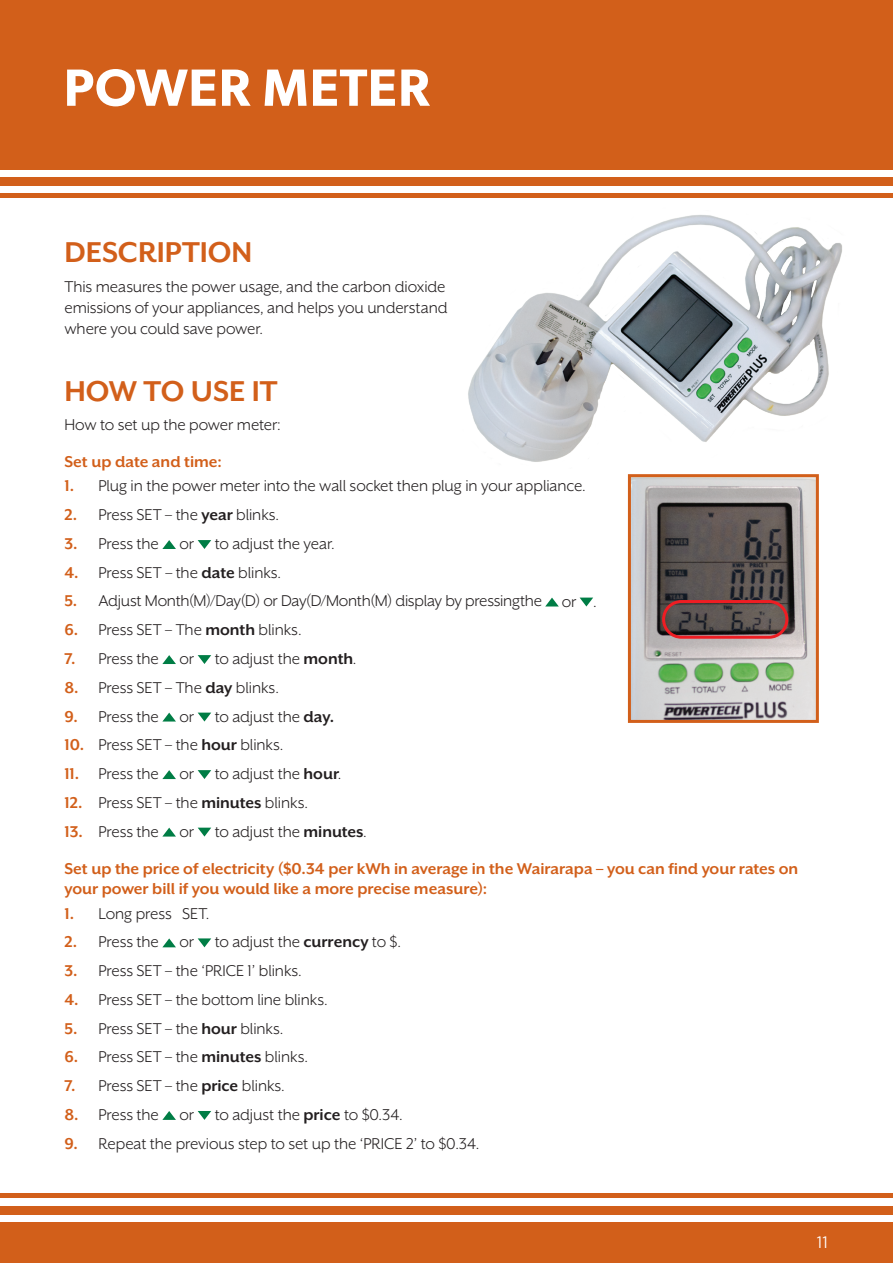
<style>
.page{position:relative;width:893px;height:1263px;background:#fff}
.page>*{position:absolute;margin:0;border:0;box-sizing:border-box;transform-origin:0 0}
.t1{font:600 52.5px "Gibson";letter-spacing:.015em;color:#fff}
.t2{font:700 33px "Mr Eaves XL San OT";color:#d25f1a}
.t3{font:18px/21px "Mr Eaves XL San OT";letter-spacing:-.005em;color:#231f20}
.t4{font:700 18px/37.2px "Mr Eaves XL San OT";letter-spacing:-.005em;color:#d25f1a}
.t5{font:16.5px "Barlow";color:#fff}
.s1{font-weight:700;color:#d25f1a}
.s2{font-weight:700}
.s3{font-weight:400;color:#231f20}
.s4{color:#231f20}
</style>
<div class="page">
<div style="left:0;top:1222px;width:893px;height:41px;background:#d25f1a"></div>
<div style="left:0;top:1206px;width:893px;height:8px;background:#d25f1a"></div>
<div style="left:0;top:1193px;width:893px;height:5px;background:#d25f1a"></div>
<svg style="left:162px;top:540px;width:14px;height:9px"></svg>
<svg style="left:198px;top:540px;width:13px;height:9px"></svg>
<svg style="left:545px;top:598px;width:14px;height:8px"></svg>
<svg style="left:580px;top:598px;width:13px;height:8px"></svg>
<svg style="left:162px;top:655px;width:14px;height:9px"></svg>
<svg style="left:198px;top:655px;width:13px;height:9px"></svg>
<svg style="left:163px;top:713px;width:13px;height:8px"></svg>
<svg style="left:198px;top:713px;width:13px;height:8px"></svg>
<svg style="left:162px;top:770px;width:14px;height:9px"></svg>
<svg style="left:198px;top:770px;width:13px;height:9px"></svg>
<svg style="left:163px;top:828px;width:13px;height:8px"></svg>
<svg style="left:198px;top:828px;width:13px;height:8px"></svg>
<svg style="left:162px;top:938px;width:14px;height:9px"></svg>
<svg style="left:198px;top:938px;width:13px;height:9px"></svg>
<svg style="left:162px;top:1111px;width:14px;height:9px"></svg>
<svg style="left:198px;top:1111px;width:13px;height:9px"></svg>
<div style="left:0;top:0;width:893px;height:169px;background:#d25f1a"></div>
<div style="left:0;top:177px;width:893px;height:9px;background:#d25f1a"></div>
<hr style="left:0;top:194px;width:893px;height:4px;background:#d25f1a">
<img style="left:468px;top:215px;width:374px;height:247px">
<img style="left:632px;top:478px;width:183px;height:241px">
<div style="left:628px;top:474px;width:191px;height:249px;border:3px solid #d25f1a"></div>
<div style="left:662px;top:600px;width:126px;height:39px;border:3px solid #ee1d23;border-radius:18px"></div>
<h1 class="t1" style="left:64px;top:56px;width:367px">POWER METER</h1>
<h2 class="t2" style="left:64px;top:236px;width:189px">DESCRIPTION</h2>
<p class="t3" style="left:64px;top:276px;width:385px">This measures the power usage, and the carbon dioxide emissions of your appliances, and helps you understand where you could save power.</p>
<h2 class="t2" style="left:64px;top:375px;width:215px">HOW TO USE IT</h2>
<p class="t3" style="left:64px;top:414px;width:218px">How to set up the power meter:</p>
<p class="t4" style="left:64px;top:443px;width:159px">Set up date and time:</p>
<p class="t3" style="left:64px;top:476px;width:523px"><span class="s1">1.</span> Plug in the power meter into the wall socket then plug in your appliance.</p>
<p class="t3" style="left:64px;top:504px;width:216px"><span class="s1">2.</span> Press SET – the <span class="s2">year</span> blinks.</p>
<p class="t3" style="left:64px;top:533px;width:272px"><span class="s1">3.</span> Press the or to adjust the year.</p>
<p class="t3" style="left:65px;top:562px;width:218px"><span class="s1">4.</span> Press SET – the <span class="s2">date</span> blinks.</p>
<p class="t3" style="left:65px;top:591px;width:534px"><span class="s1">5.</span> Adjust Month(M)/Day(D) or Day(D/Month(M) display by pressingthe or .</p>
<p class="t3" style="left:64px;top:619px;width:239px"><span class="s1">6.</span> Press SET – The <span class="s2">month</span> blinks.</p>
<p class="t3" style="left:64px;top:648px;width:293px"><span class="s1">7.</span> Press the or to adjust the <span class="s2">month</span>.</p>
<p class="t3" style="left:64px;top:677px;width:216px"><span class="s1">8.</span> Press SET – The <span class="s2">day</span> blinks.</p>
<p class="t3" style="left:64px;top:706px;width:271px"><span class="s1">9.</span> Press the or to adjust the <span class="s2">day.</span></p>
<p class="t3" style="left:65px;top:734px;width:220px"><span class="s1">10.</span> Press SET – the <span class="s2">hour</span> blinks.</p>
<p class="t3" style="left:64px;top:763px;width:278px"><span class="s1">11.</span> Press the or to adjust the <span class="s2">hour</span>.</p>
<p class="t3" style="left:65px;top:792px;width:245px"><span class="s1">12.</span> Press SET – the <span class="s2">minutes</span> blinks.</p>
<p class="t4" style="left:65px;top:812px;width:735px">13. <span class="s3">Press the or to adjust the</span> <span class="s4">minutes</span><span class="s3">.<br></span>Set up the price of electricity ($0.34 per kWh in average in the Wairarapa – you can find your rates on</p>
<p class="t4" style="left:65px;top:870px;width:424px">your power bill if you would like a more precise measure):</p>
<p class="t3" style="left:65px;top:903px;width:146px"><span class="s1">1.</span> Long press SET.</p>
<p class="t3" style="left:65px;top:931px;width:338px"><span class="s1">2.</span> Press the or to adjust the <span class="s2">currency</span> to $.</p>
<p class="t3" style="left:65px;top:960px;width:239px"><span class="s1">3.</span> Press SET – the ‘PRICE 1’ blinks.</p>
<p class="t3" style="left:64px;top:989px;width:265px"><span class="s1">4.</span> Press SET – the bottom line blinks.</p>
<p class="t3" style="left:64px;top:1018px;width:220px"><span class="s1">5.</span> Press SET – the <span class="s2">hour</span> blinks.</p>
<p class="t3" style="left:64px;top:1046px;width:245px"><span class="s1">6.</span> Press SET – the <span class="s2">minutes</span> blinks.</p>
<p class="t3" style="left:65px;top:1075px;width:222px"><span class="s1">7.</span> Press SET – the <span class="s2">price</span> blinks.</p>
<p class="t3" style="left:64px;top:1104px;width:340px"><span class="s1">8.</span> Press the or to adjust the <span class="s2">price</span> to $0.34.</p>
<p class="t3" style="left:65px;top:1133px;width:416px"><span class="s1">9.</span> Repeat the previous step to set up the ‘PRICE 2’ to $0.34.</p>
<p class="t5" style="left:816px;top:1231px;width:13px">11</p>
</div>
